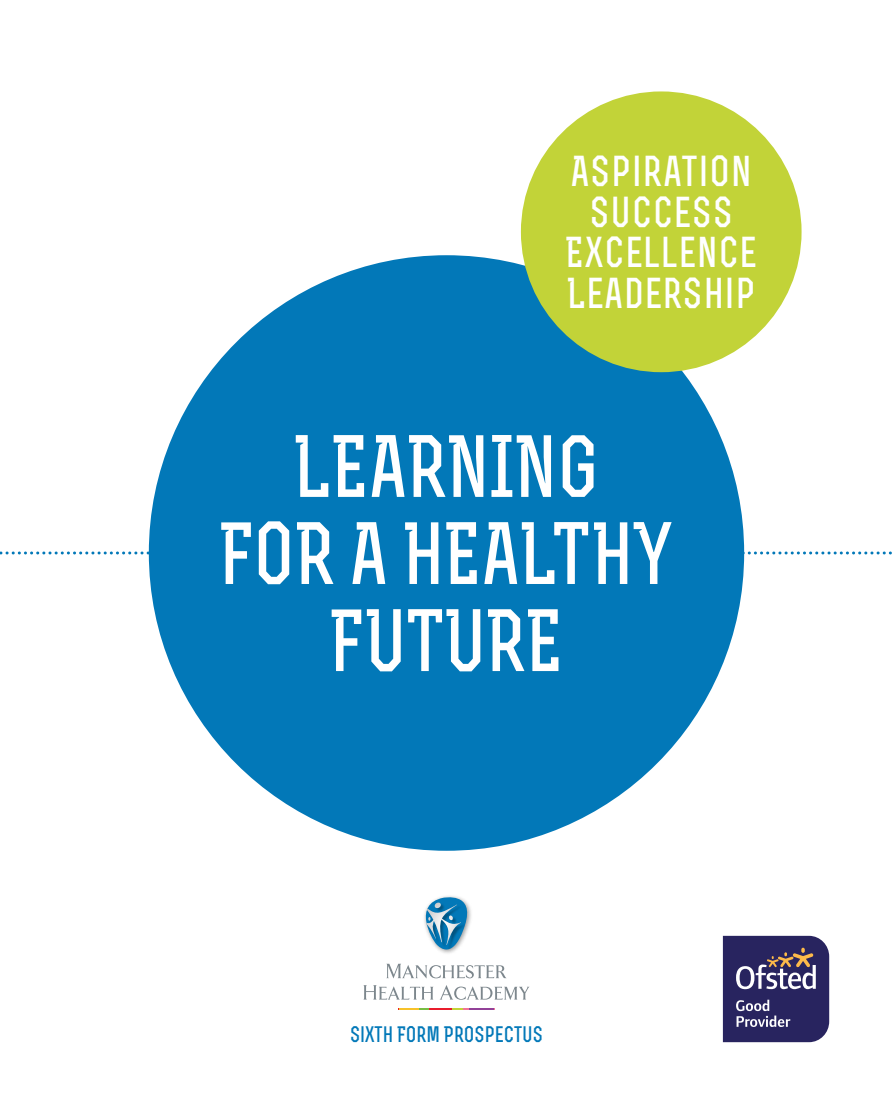
<style>
.page{position:relative;width:893px;height:1106px;background:#fff}
.page>*{position:absolute;margin:0;border:0;box-sizing:border-box;transform-origin:0 0}
.t1{font:700 82.5px/87px "Rex";color:#fff;text-align:center}
.t2{font:700 40.5px/40.5px "Rex";letter-spacing:.03em;color:#fff;text-align:center}
.t3{font:700 21px "Rex";color:#0278b8}
</style>
<div class="page">
<svg style="left:0;top:551px;width:892px;height:3px"></svg>
<div style="left:149px;top:255px;width:595px;height:595px;background:#0278b8;border-radius:50%"></div>
<div style="left:521px;top:91px;width:280px;height:281px;background:#c2d338;border-radius:50%"></div>
<svg style="left:363px;top:985px;width:167px;height:15px"></svg>
<hr style="left:399px;top:1008px;width:95px;height:2px;background:#e91d2c">
<hr style="left:453px;top:1008px;width:41px;height:2px;background:#f27496">
<hr style="left:469px;top:1008px;width:25px;height:2px;background:#924198">
<svg style="left:452px;top:1008px;width:11px;height:2px"></svg>
<hr style="left:399px;top:1008px;width:29px;height:2px;background:#78bd43">
<hr style="left:399px;top:1008px;width:20px;height:2px;background:#f7c22a">
<svg style="left:386px;top:896px;width:120px;height:82px"></svg>
<svg style="left:723px;top:935px;width:106px;height:107px"></svg>
<p class="t2" style="left:566px;top:151px;width:193px">ASPIRATION<br>SUCCESS<br>EXCELLENCE<br>LEADERSHIP</p>
<h1 class="t1" style="left:219px;top:422px;width:456px">LEARNING<br>FOR A HEALTHY<br>FUTURE</h1>
<p class="t3" style="left:350px;top:1021px;width:194px">SIXTH FORM PROSPECTUS</p>
</div>
